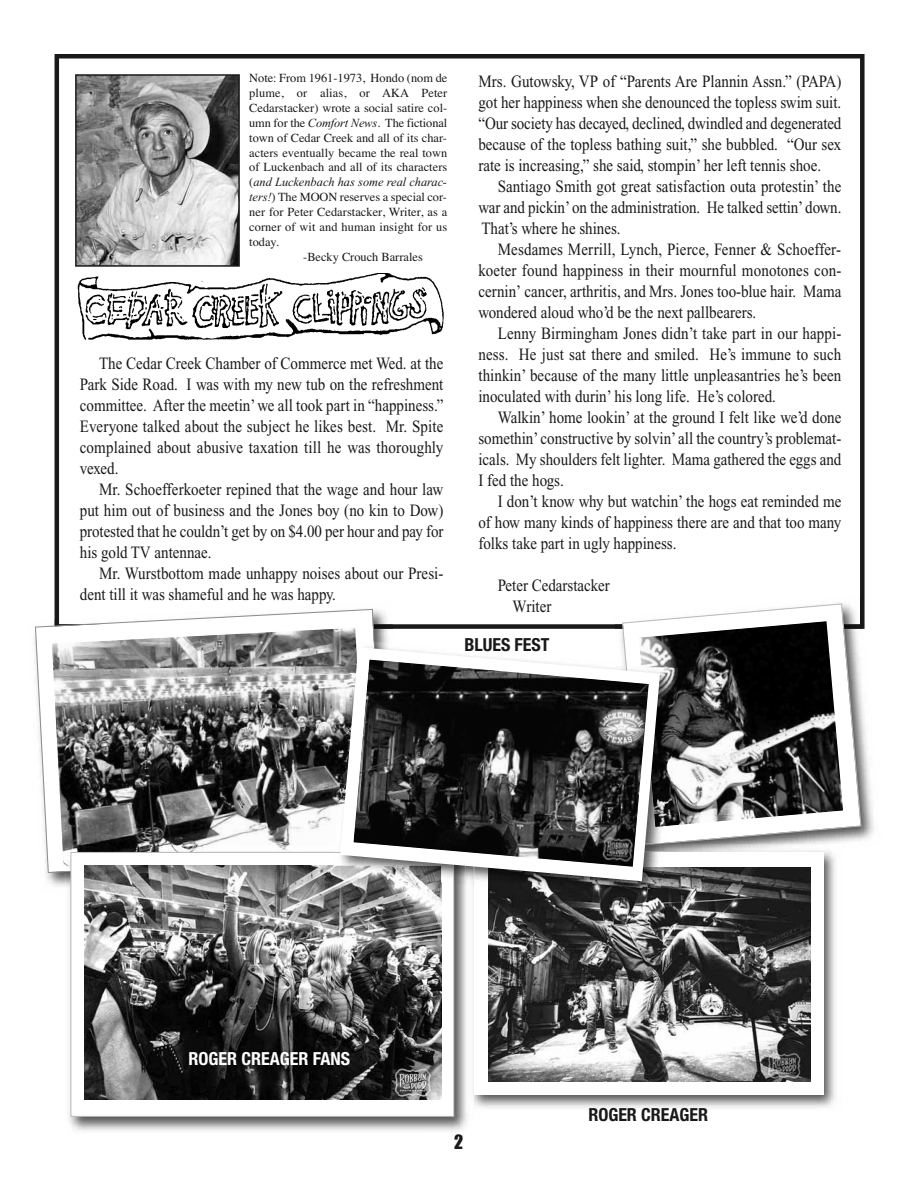
<style>
.page{position:relative;width:918px;height:1188px;background:#fff}
.page>*{position:absolute;margin:0;border:0;box-sizing:border-box;transform-origin:0 0}
.t1{font:700 condensed 18px "Helvetica Neue";color:#191919}
.t2{font:700 condensed 18px "Helvetica Neue";color:#fff}
.t3{font:18px "Impact";color:#191919}
.t4{font:17.25px/21px "Times New Roman";color:#191919;text-align:justify;scale:.87 1}
.t5{font:12.3px/14.9px "Times";letter-spacing:.005em;color:#191919;text-align:justify}
.t6{font:italic 12.3px "Times New Roman";color:#191919}
.s1{font-family:"Times New Roman";font-style:italic}
.s2{font-family:"Times";font-style:normal}
</style>
<div class="page">
<div style="left:55px;top:54px;width:810px;height:575px;border:4px solid #191919"></div>
<img style="left:77px;top:273px;width:367px;height:67px">
<img style="left:78px;top:77px;width:159px;height:187px">
<div style="left:75px;top:74px;width:165px;height:193px;border:2px solid #191919"></div>
<img style="left:386px;top:619px;width:7px;height:8px">
<svg style="left:35px;top:609px;width:351px;height:264px"></svg>
<img style="left:52px;top:628px;width:315px;height:239px">
<img style="left:621px;top:631px;width:253px;height:209px">
<img style="left:615px;top:595px;width:247px;height:32px">
<svg style="left:622px;top:603px;width:240px;height:241px"></svg>
<img style="left:639px;top:621px;width:204px;height:206px">
<img style="left:473px;top:866px;width:362px;height:242px">
<img style="left:665px;top:844px;width:170px;height:22px">
<div style="left:474px;top:852px;width:350px;height:242px;background:#fff"></div>
<img style="left:488px;top:867px;width:323px;height:215px">
<img style="left:69px;top:885px;width:398px;height:246px">
<img style="left:64px;top:845px;width:270px;height:21px">
<img style="left:466px;top:885px;width:1px;height:227px">
<svg style="left:455px;top:1134px;width:7px;height:2px"></svg>
<div style="left:71px;top:853px;width:382px;height:263px;background:#fff"></div>
<div style="left:71px;top:852px;width:383px;height:265px;border:1px solid #bababa"></div>
<img style="left:84px;top:866px;width:357px;height:233px">
<img style="left:374px;top:642px;width:11px;height:5px">
<img style="left:335px;top:640px;width:32px;height:205px">
<img style="left:660px;top:665px;width:20px;height:162px">
<img style="left:660px;top:844px;width:5px;height:8px">
<img style="left:488px;top:867px;width:175px;height:34px">
<img style="left:334px;top:845px;width:6px;height:7px">
<img style="left:466px;top:881px;width:7px;height:4px">
<img style="left:334px;top:852px;width:120px;height:31px">
<img style="left:333px;top:866px;width:108px;height:16px">
<svg style="left:340px;top:647px;width:320px;height:234px"></svg>
<img style="left:353px;top:660px;width:296px;height:207px">
<p class="t5" style="left:249px;top:72px;width:200px">Note: From 1961-1973, Hondo (nom de plume, or alias, or AKA Peter Cedarstacker) wrote a social satire col&shy;umn for the <span class="s1">Comfort News</span>. The fictional town of Cedar Creek and all of its char&shy;acters eventually became the real town of Luckenbach and all of its characters</p>
<p class="t6" style="left:249px;top:178px;width:199px"><span class="s2">(</span>and Luckenbach has some real charac-</p>
<p class="t5" style="left:249px;top:191px;width:199px"><span class="s1">ters!</span>) The MOON reserves a special cor-</p>
<p class="t5" style="left:249px;top:206px;width:200px">ner for Peter Cedarstacker, Writer, as a</p>
<p class="t5" style="left:249px;top:220px;width:200px">corner of wit and human insight for us</p>
<p class="t5" style="left:249px;top:235px;width:31px">today.</p>
<p class="t5" style="left:303px;top:250px;width:121px">-Becky Crouch Barrales</p>
<p class="t4" style="left:80px;top:355px;width:419px;text-indent:19px">The Cedar Creek Chamber of Commerce met Wed. at the Park Side Road. I was with my new tub on the refreshment committee. After the meetin’ we all took part in “happiness.” Everyone talked about the subject he likes best. Mr. Spite complained about abusive taxation till he was thoroughly vexed.</p>
<p class="t4" style="left:80px;top:481px;width:419px;text-indent:19px">Mr. Schoefferkoeter repined that the wage and hour law put him out of business and the Jones boy (no kin to Dow) protested that he couldn’t get by on $4.00 per hour and pay for his gold TV antennae.</p>
<p class="t4" style="left:80px;top:565px;width:419px;text-indent:19px">Mr. Wurstbottom made unhappy noises about our Presi&shy;dent till it was shameful and he was happy.</p>
<p class="t4" style="left:478px;top:72px;width:419px">Mrs. Gutowsky, VP of “Parents Are Plannin Assn.” (PAPA) got her happiness when she denounced the topless swim suit. “Our society has decayed, declined, dwindled and degenerated because of the topless bathing suit,” she bubbled. “Our sex rate is increasing,” she said, stompin’ her left tennis shoe.</p>
<p class="t4" style="left:478px;top:177px;width:419px;text-indent:19px">Santiago Smith got great satisfaction outa protestin’ the war and pickin’ on the administration. He talked settin’ down.<br>That’s where he shines.</p>
<p class="t4" style="left:478px;top:240px;width:419px;text-indent:19px">Mesdames Merrill, Lynch, Pierce, Fenner &amp; Schoeffer&shy;koeter found happiness in their mournful monotones con&shy;cernin’ cancer, arthritis, and Mrs. Jones too-blue hair. Mama wondered aloud who’d be the next pallbearers.</p>
<p class="t4" style="left:478px;top:324px;width:419px;text-indent:19px">Lenny Birmingham Jones didn’t take part in our happi&shy;ness. He just sat there and smiled. He’s immune to such thinkin’ because of the many little unpleasantries he’s been inoculated with durin’ his long life. He’s colored.</p>
<p class="t4" style="left:478px;top:408px;width:419px;text-indent:19px">Walkin’ home lookin’ at the ground I felt like we’d done somethin’ constructive by solvin’ all the country’s problemat&shy;icals. My shoulders felt lighter. Mama gathered the eggs and I fed the hogs.</p>
<p class="t4" style="left:478px;top:492px;width:419px;text-indent:19px">I don’t know why but watchin’ the hogs eat reminded me of how many kinds of happiness there are and that too many folks take part in ugly happiness.</p>
<p class="t4" style="left:512px;top:576px;width:114px;text-indent:-15px">Peter Cedarstacker<br>Writer</p>
<p class="t1" style="left:464px;top:639px;width:87px">BLUES FEST</p>
<p class="t2" style="left:189px;top:1052px;width:163px">ROGER CREAGER FANS</p>
<p class="t1" style="left:588px;top:1108px;width:121px">ROGER CREAGER</p>
<p class="t3" style="left:454px;top:1136px;width:11px">2</p>
</div>
